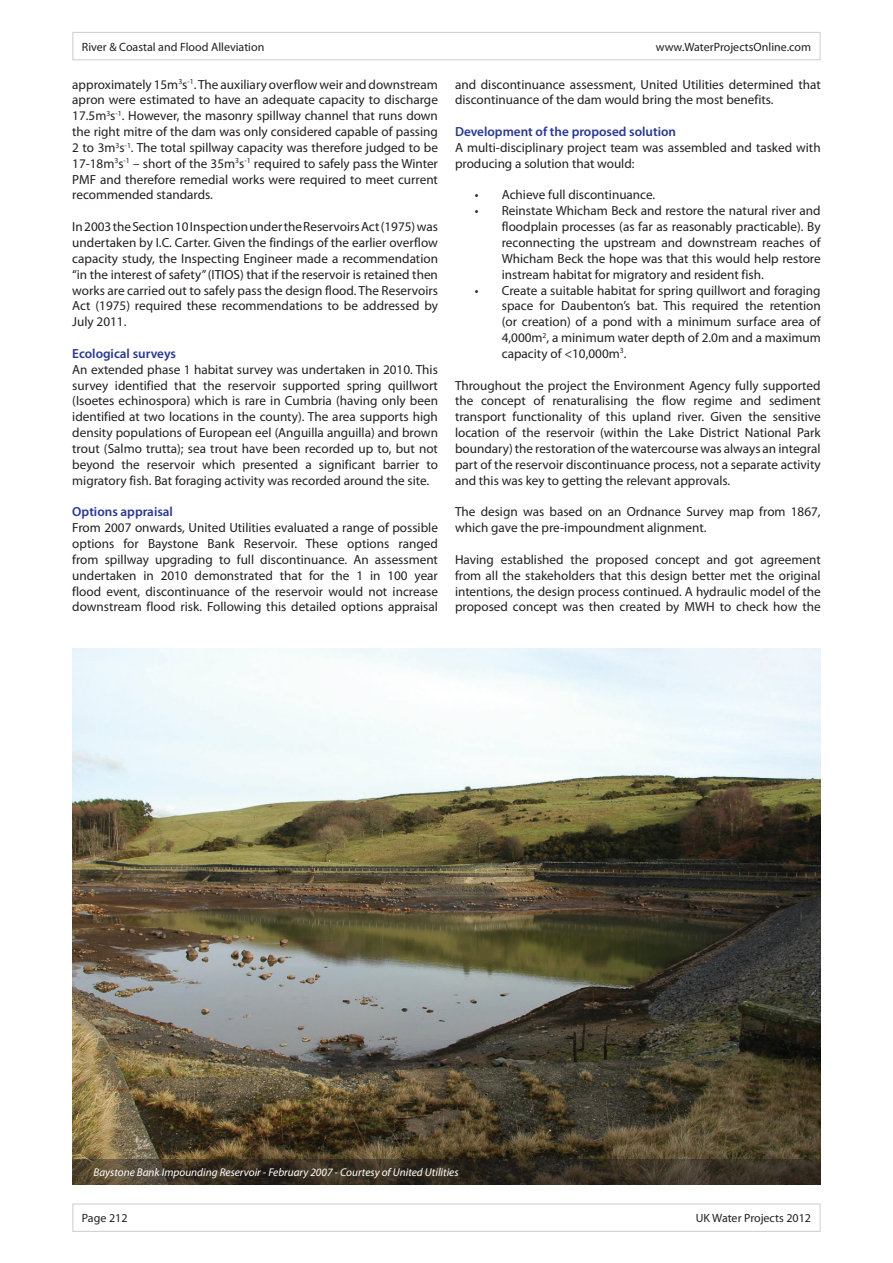
<style>
.page{position:relative;width:893px;height:1263px;background:#fff}
.page>*{position:absolute;margin:0;border:0;box-sizing:border-box;transform-origin:0 0}
.t1{font:13.2px/15.9px "Myriad Pro";color:#231f20;text-align:justify}
.t2{font:600 13.2px "Myriad Pro";color:#283890}
.t3{font:12px "Myriad Pro";color:#231f20}
.t4{font:italic 11.25px "Myriad Pro";color:#fff}
</style>
<div class="page">
<img style="left:72px;top:648px;width:749px;height:511px">
<div style="left:72px;top:32px;width:749px;height:28px;border:1px solid #d1d2d4"></div>
<div style="left:72px;top:1203px;width:749px;height:29px;border:1px solid #d1d2d4"></div>
<svg style="left:72px;top:1159px;width:749px;height:25px;background:#3a3124"></svg>
<p class="t3" style="left:82px;top:39px;width:184px">River &amp; Coastal and Flood Alleviation</p>
<p class="t3" style="left:656px;top:39px;width:157px">www.WaterProjectsOnline.com</p>
<p class="t1" style="left:72px;top:76px;width:367px">approximately 15m<sup>3</sup>s<sup>-1</sup>. The auxiliary overflow weir and downstream apron were estimated to have an adequate capacity to discharge 17.5m<sup>3</sup>s<sup>-1</sup>. However, the masonry spillway channel that runs down the right mitre of the dam was only considered capable of passing 2 to 3m<sup>3</sup>s<sup>-1</sup>. The total spillway capacity was therefore judged to be 17-18m<sup>3</sup>s<sup>-1</sup> – short of the 35m<sup>3</sup>s<sup>-1</sup> required to safely pass the Winter PMF and therefore remedial works were required to meet current recommended standards.</p>
<p class="t1" style="left:72px;top:219px;width:367px">In 2003 the Section 10 Inspection under the Reservoirs Act (1975) was undertaken by I.C. Carter. Given the findings of the earlier overflow capacity study, the Inspecting Engineer made a recommendation “in the interest of safety” (ITIOS) that if the reservoir is retained then works are carried out to safely pass the design flood. The Reservoirs Act (1975) required these recommendations to be addressed by July 2011.</p>
<p class="t2" style="left:72px;top:345px;width:105px">Ecological surveys</p>
<p class="t1" style="left:72px;top:361px;width:367px">An extended phase 1 habitat survey was undertaken in 2010. This survey identified that the reservoir supported spring quillwort (Isoetes echinospora) which is rare in Cumbria (having only been identified at two locations in the county). The area supports high density populations of European eel (Anguilla anguilla) and brown trout (Salmo trutta); sea trout have been recorded up to, but not beyond the reservoir which presented a significant barrier to migratory fish. Bat foraging activity was recorded around the site.</p>
<p class="t2" style="left:72px;top:503px;width:102px">Options appraisal</p>
<p class="t1" style="left:72px;top:519px;width:367px">From 2007 onwards, United Utilities evaluated a range of possible options for Baystone Bank Reservoir. These options ranged from spillway upgrading to full discontinuance. An assessment undertaken in 2010 demonstrated that for the 1 in 100 year flood event, discontinuance of the reservoir would not increase downstream flood risk. Following this detailed options appraisal</p>
<p class="t1" style="left:455px;top:76px;width:367px">and discontinuance assessment, United Utilities determined that discontinuance of the dam would bring the most benefits.</p>
<p class="t2" style="left:455px;top:123px;width:223px">Development of the proposed solution</p>
<p class="t1" style="left:455px;top:139px;width:367px">A multi-disciplinary project team was assembled and tasked with producing a solution that would:</p>
<p class="t1" style="left:475px;top:187px;width:182px">• Achieve full discontinuance.</p>
<p class="t1" style="left:502px;top:203px;width:320px;text-indent:-27px">• Reinstate Whicham Beck and restore the natural river and floodplain processes (as far as reasonably practicable). By reconnecting the upstream and downstream reaches of Whicham Beck the hope was that this would help restore instream habitat for migratory and resident fish.</p>
<p class="t1" style="left:502px;top:282px;width:320px;text-indent:-27px">• Create a suitable habitat for spring quillwort and foraging space for Daubenton’s bat. This required the retention (or creation) of a pond with a minimum surface area of 4,000m<sup>2</sup>, a minimum water depth of 2.0m and a maximum capacity of &lt;10,000m<sup>3</sup>.</p>
<p class="t1" style="left:455px;top:377px;width:367px">Throughout the project the Environment Agency fully supported the concept of renaturalising the flow regime and sediment transport functionality of this upland river. Given the sensitive location of the reservoir (within the Lake District National Park boundary) the restoration of the watercourse was always an integral part of the reservoir discontinuance process, not a separate activity and this was key to getting the relevant approvals.</p>
<p class="t1" style="left:455px;top:504px;width:367px">The design was based on an Ordnance Survey map from 1867, which gave the pre-impoundment alignment.</p>
<p class="t1" style="left:455px;top:551px;width:367px">Having established the proposed concept and got agreement from all the stakeholders that this design better met the original intentions, the design process continued. A hydraulic model of the proposed concept was then created by MWH to check how the</p>
<p class="t4" style="left:94px;top:1165px;width:367px">Baystone Bank Impounding Reservoir - February 2007 - Courtesy of United Utilities</p>
<p class="t3" style="left:82px;top:1211px;width:47px">Page 212</p>
<p class="t3" style="left:696px;top:1211px;width:117px">UK Water Projects 2012</p>
</div>
